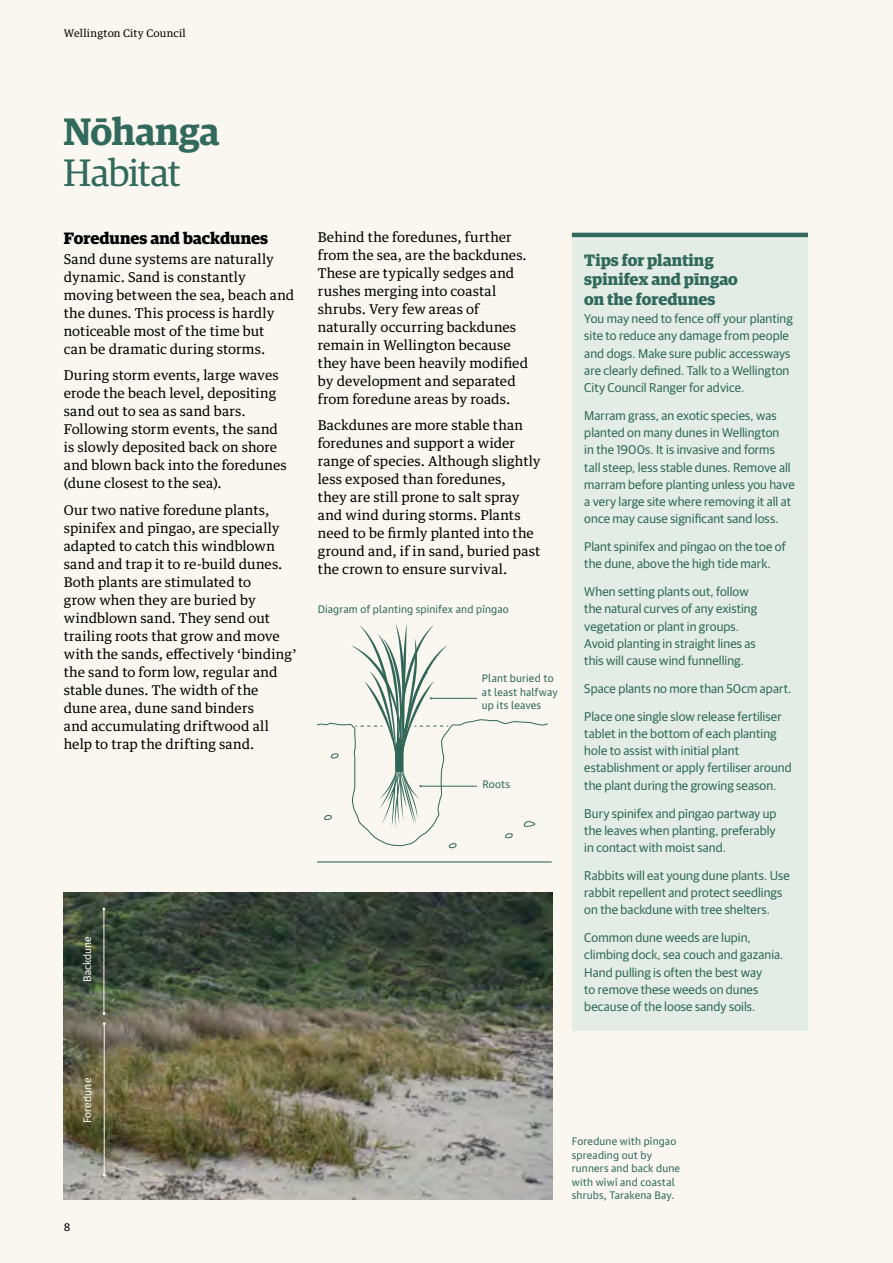
<style>
.page{position:relative;width:893px;height:1263px;background:#faf6f0}
.page>*{position:absolute;margin:0;border:0;box-sizing:border-box;transform-origin:0 0}
.t1{font:600 38.25px "Guardian Egyp";letter-spacing:-.005em;color:#316a5c}
.t2{font:38.25px "Guardian Egyp";letter-spacing:-.015em;color:#316a5c}
.t3{font:700 16.5px/19.5px "Guardian Egyp";color:#316a5c}
.t4{font:700 16.5px "Guardian Egyp";color:#000}
.t5{font:13.5px/18px "Guardian Text Egyp";letter-spacing:.01em;color:#000}
.t6{font:500 13.5px "Guardian Sans";color:#fff}
.t7{font:12.75px/17.2px "Guardian Sans";letter-spacing:.005em;color:#316a5c}
.t8{font:10.5px/13.5px "Guardian Text Sans";letter-spacing:.015em;color:#316a5c}
.t9{font:10.5px "Guardian Text Egyp";letter-spacing:.02em;color:#000}
.t10{font:10.5px "Guardian Text Sans";letter-spacing:.005em;color:#fff}
.t11{font:10.5px "Guardian Text Sans";color:#000}
</style>
<div class="page">
<img style="left:64px;top:892px;width:489px;height:307px">
<hr style="left:104px;top:1024px;width:1px;height:151px;background:#fff">
<hr style="left:104px;top:909px;width:1px;height:104px;background:#fff">
<div style="left:572px;top:235px;width:236px;height:796px;background:#e4ede5"></div>
<hr style="left:572px;top:233px;width:236px;height:4px;background:#316a5c">
<hr style="left:318px;top:861px;width:234px;height:1px;background:#316a5c">
<svg style="left:318px;top:625px;width:230px;height:223px"></svg>
<p class="t9" style="left:64px;top:25px;width:124px">Wellington City Council</p>
<h1 class="t1" style="left:63px;top:103px;width:158px">Nōhanga</h1>
<h1 class="t2" style="left:63px;top:146px;width:119px">Habitat</h1>
<p class="t4" style="left:64px;top:226px;width:206px">Foredunes and backdunes</p>
<p class="t5" style="left:64px;top:248px;width:232px">Sand dune systems are naturally dynamic. Sand is constantly moving between the sea, beach and the dunes. This process is hardly noticeable most of the time but<br>can be dramatic during storms.</p>
<p class="t5" style="left:64px;top:365px;width:224px">During storm events, large waves erode the beach level, depositing sand out to sea as sand bars.<br>Following storm events, the sand is slowly deposited back on shore and blown back into the foredunes (dune closest to the sea).</p>
<p class="t5" style="left:64px;top:499px;width:234px">Our two native foredune plants, spinifex and pīngao, are specially adapted to catch this windblown sand and trap it to re-build dunes.<br>Both plants are stimulated to<br>grow when they are buried by windblown sand. They send out trailing roots that grow and move with the sands, effectively ‘binding’ the sand to form low, regular and stable dunes. The width of the<br>dune area, dune sand binders<br>and accumulating driftwood all help to trap the drifting sand.</p>
<p class="t5" style="left:318px;top:226px;width:212px">Behind the foredunes, further from the sea, are the backdunes.<br>These are typically sedges and rushes merging into coastal shrubs. Very few areas of naturally occurring backdunes remain in Wellington because they have been heavily modified by development and separated from foredune areas by roads.</p>
<p class="t5" style="left:318px;top:415px;width:224px">Backdunes are more stable than foredunes and support a wider range of species. Although slightly less exposed than foredunes,<br>they are still prone to salt spray and wind during storms. Plants need to be firmly planted into the ground and, if in sand, buried past the crown to ensure survival.</p>
<p class="t8" style="left:318px;top:602px;width:192px">Diagram of planting spinifex and pīngao</p>
<p class="t8" style="left:482px;top:671px;width:77px">Plant buried to at least halfway up its leaves</p>
<p class="t8" style="left:482px;top:777px;width:29px">Roots</p>
<p class="t6" style="left:82px;top:990px;width:58px;rotate:-90deg">Backdune</p>
<p class="t10" style="left:79px;top:982px;width:47px;rotate:-90deg">Backdune</p>
<p class="t3" style="left:584px;top:249px;width:155px">Tips for planting spinifex and pīngao on the foredunes</p>
<p class="t7" style="left:584px;top:309px;width:210px">You may need to fence off your planting site to reduce any damage from people and dogs. Make sure public accessways are clearly defined. Talk to a Wellington City Council Ranger for advice.</p>
<p class="t7" style="left:584px;top:406px;width:212px">Marram grass, an exotic species, was planted on many dunes in Wellington<br>in the 1900s. It is invasive and forms<br>tall steep, less stable dunes. Remove all marram before planting unless you have a very large site where removing it all at once may cause significant sand loss.</p>
<p class="t7" style="left:584px;top:537px;width:203px">Plant spinifex and pīngao on the toe of the dune, above the high tide mark.</p>
<p class="t7" style="left:584px;top:582px;width:174px">When setting plants out, follow the natural curves of any existing vegetation or plant in groups.<br>Avoid planting in straight lines as this will cause wind funnelling.</p>
<p class="t7" style="left:584px;top:674px;width:209px;line-height:27.8px">Space plants no more than 50cm apart.<br>Place one single slow release fertiliser</p>
<p class="t7" style="left:584px;top:724px;width:209px">tablet in the bottom of each planting hole to assist with initial plant establishment or apply fertiliser around the plant during the growing season.</p>
<p class="t7" style="left:584px;top:803px;width:194px;text-align:justify">Bury spinifex and pīngao partway up the leaves when planting, preferably in contact with moist sand.</p>
<p class="t7" style="left:584px;top:866px;width:207px">Rabbits will eat young dune plants. Use rabbit repellent and protect seedlings on the backdune with tree shelters.</p>
<p class="t7" style="left:584px;top:928px;width:201px">Common dune weeds are lupin, climbing dock, sea couch and gazania.<br>Hand pulling is often the best way<br>to remove these weeds on dunes because of the loose sandy soils.</p>
<p class="t6" style="left:82px;top:1129px;width:56px;rotate:-90deg">Foredune</p>
<p class="t10" style="left:79px;top:1123px;width:47px;rotate:-90deg">Foredune</p>
<p class="t11" style="left:64px;top:1218px;width:8px">8</p>
<p class="t8" style="left:572px;top:1134px;width:110px">Foredune with pīngao spreading out by runners and back dune with wīwī and coastal shrubs, Tarakena Bay.</p>
</div>
